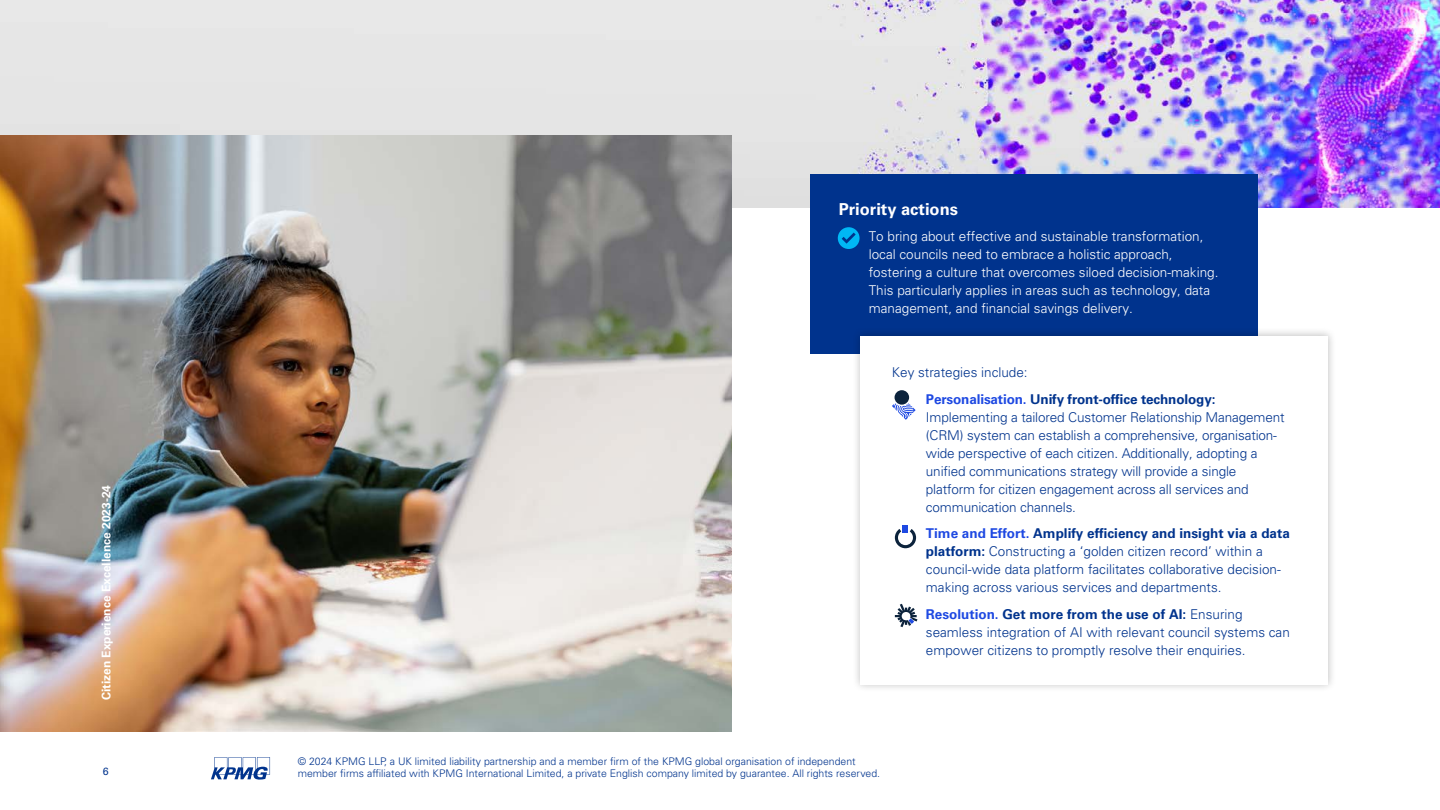
<style>
.page{position:relative;width:1440px;height:810px;background:#fff}
.page>*{position:absolute;margin:0;border:0;box-sizing:border-box;transform-origin:0 0}
.t1{font:700 16.5px "Univers LT Std";color:#fff}
.t2{font:300 13.5px/18px "Univers LT Std";letter-spacing:-.01em;color:#00338d}
.t3{font:300 13.5px/18px "Univers LT Std";color:#fff}
.t4{font:700 13.5px/26.5px "Univers LT Std";letter-spacing:-.01em;color:#00338d}
.t5{font:700 12px "Univers LT Std";color:#fff}
.t6{font:300 10.5px/12.6px "Univers LT Std";color:#00338d}
.t7{font:10.5px "Univers LT Std";color:#00338d}
.s1{font-weight:300}
.s2{color:#1e49e2}
.s3{font-weight:700;color:#1e49e2}
.s4{font-weight:700}
</style>
<div class="page">
<img style="left:0;top:0;width:1440px;height:207px">
<div style="left:810px;top:175px;width:447px;height:179px;background:#00338d"></div>
<div style="left:851px;top:327px;width:485px;height:366px;background:#000;opacity:.25"></div>
<div style="left:860px;top:336px;width:467px;height:349px;background:#fff"></div>
<svg style="left:838px;top:227px;width:21px;height:22px"></svg>
<img style="left:0;top:135px;width:731px;height:596px">
<div style="left:894px;top:390px;width:15px;height:15px;background:#0c233c;border-radius:50%"></div>
<svg style="left:892px;top:403px;width:23px;height:17px"></svg>
<svg style="left:895px;top:529px;width:21px;height:19px"></svg>
<div style="left:903px;top:525px;width:5px;height:8px;background:#1e49e2"></div>
<svg style="left:895px;top:604px;width:22px;height:23px"></svg>
<svg style="left:211px;top:757px;width:59px;height:23px"></svg>
<p class="t5" style="left:99px;top:700px;width:217px;rotate:-90deg">Citizen Experience Excellence 2023-24</p>
<p class="t1" style="left:839px;top:199px;width:121px">Priority actions</p>
<p class="t3" style="left:869px;top:227px;width:351px">To bring about effective and sustainable transformation, local councils need to embrace a holistic approach, fostering a culture that overcomes siloed decision-making.<br>This particularly applies in areas such as technology, data management, and financial savings delivery.</p>
<p class="t4" style="left:926px;top:359px;width:291px;text-indent:-34px"><span class="s1">Key strategies include:<br></span><span class="s2">Personalisation.</span> Unify front-office technology:</p>
<p class="t2" style="left:926px;top:408px;width:360px">Implementing a tailored Customer Relationship Management (CRM) system can establish a comprehensive, organisation&shy;wide perspective of each citizen. Additionally, adopting a unified communications strategy will provide a single platform for citizen engagement across all services and communication channels.</p>
<p class="t2" style="left:926px;top:524px;width:365px"><span class="s3">Time and Effort.</span> <span class="s4">Amplify efficiency and insight via a data platform:</span> Constructing a ‘golden citizen record’ within a council-wide data platform facilitates collaborative decision&shy;making across various services and departments.</p>
<p class="t2" style="left:926px;top:605px;width:365px"><span class="s3">Resolution.</span> <span class="s4">Get more from the use of AI:</span> Ensuring seamless integration of AI with relevant council systems can empower citizens to promptly resolve their enquiries.</p>
<p class="t7" style="left:103px;top:765px;width:7px">6</p>
<p class="t6" style="left:298px;top:755px;width:584px">© 2024 KPMG LLP, a UK limited liability partnership and a member firm of the KPMG global organisation of independent member firms affiliated with KPMG International Limited, a private English company limited by guarantee. All rights reserved.</p>
</div>
